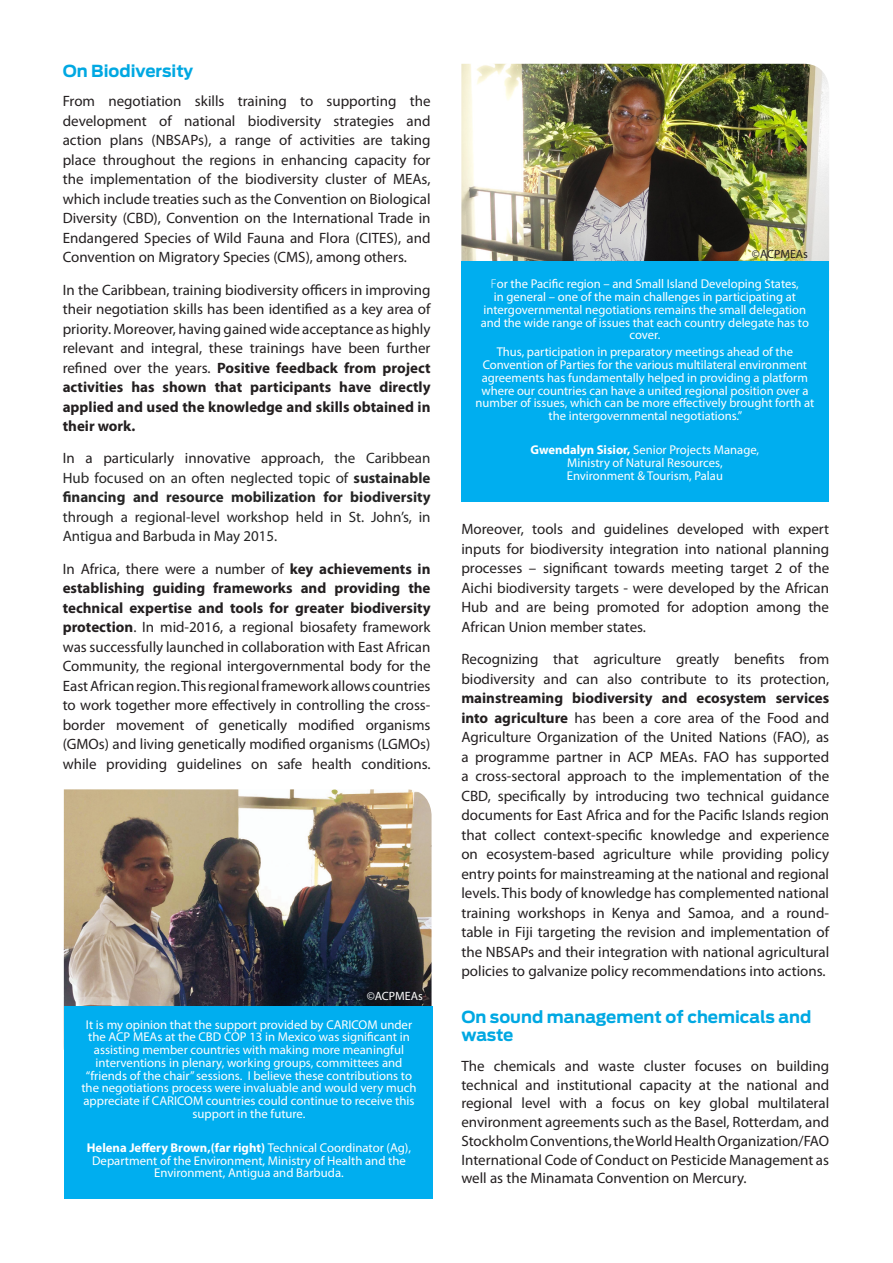
<style>
.page{position:relative;width:893px;height:1263px;background:#fff}
.page>*{position:absolute;margin:0;border:0;box-sizing:border-box;transform-origin:0 0}
.Heading_4{font:700 16.5px/18.8px "Antenna";color:#00a8e2}
.t1{font:15px/19.5px "Myriad Pro";color:#231f20;text-align:justify}
.t2{font:15px/19.5px "Myriad Pro";color:#262626;text-align:justify}
.Box_Main_Text{font:12.75px/12.8px "Myriad Pro";color:#fff;text-align:center}
.t3{font:12px "Myriad Pro";letter-spacing:-.005em;color:#fff}
.t4{font:12px "Myriad Pro";letter-spacing:-.005em;color:#231f20}
.s1{font-weight:700}
.s2{color:#231f20}
.s3{font-weight:300}
</style>
<div class="page">
<img style="left:461px;top:64px;width:368px;height:198px">
<img style="left:64px;top:789px;width:368px;height:217px">
<div style="left:64px;top:1006px;width:369px;height:193px;background:#00aeef"></div>
<div style="left:461px;top:262px;width:368px;height:240px;background:#00aeef"></div>
<p class="Heading_4" style="left:63px;top:62px;width:132px">On Biodiversity</p>
<p class="t1" style="left:63px;top:91px;width:369px">From negotiation skills training to supporting the development of national biodiversity strategies and action plans (NBSAPs), a range of activities are taking place throughout the regions in enhancing capacity for the implementation of the biodiversity cluster of MEAs, which include treaties such as the Convention on Biological Diversity (CBD), Convention on the International Trade in Endangered Species of Wild Fauna and Flora (CITES), and Convention on Migratory Species (CMS), among others.</p>
<p class="t1" style="left:63px;top:280px;width:369px">In the Caribbean, training biodiversity officers in improving their negotiation skills has been identified as a key area of priority. Moreover, having gained wide acceptance as highly relevant and integral, these trainings have been further refined over the years. <span class="s1">Positive feedback from project activities has shown that participants have directly applied and used the knowledge and skills obtained in their work.</span></p>
<p class="t2" style="left:63px;top:448px;width:369px"><span class="s2">In a particularly innovative approach,</span> the Caribbean Hub focused on an often neglected topic of <span class="s1">sustainable financing and resource mobilization for biodiversity </span>through a regional-level workshop held in St. John’s, in Antigua and Barbuda in May 2015.</p>
<p class="t1" style="left:63px;top:559px;width:369px">In Africa, there were a number of <span class="s1">key achievements in establishing guiding frameworks and providing the technical expertise and tools for greater biodiversity protection</span>. In mid-2016, a regional biosafety framework was successfully launched in collaboration with East African Community, the regional intergovernmental body for the East African region. This regional framework allows countries to work together more effectively in controlling the cross&shy;border movement of genetically modified organisms (GMOs) and living genetically modified organisms (LGMOs) while providing guidelines on safe health conditions.</p>
<p class="t3" style="left:367px;top:988px;width:58px">©ACPMEAs</p>
<p class="Box_Main_Text" style="left:81px;top:1018px;width:337px">It is my opinion that the support provided by CARICOM under the ACP MEAs at the CBD COP 13 in Mexico was significant in assisting member countries with making more meaningful interventions in plenary, working groups, committees and “friends of the chair” sessions. I believe these contributions to the negotiations process were invaluable and would very much appreciate if CARICOM countries could continue to receive this support in the future.</p>
<p class="Box_Main_Text" style="left:87px;top:1141px;width:326px"><span class="s1">Helena Jeffery Brown,(far right)</span> Technical Coordinator (Ag),<br>Department of the Environment, Ministry of Health and the<br>Environment, Antigua and Barbuda.</p>
<p class="t4" style="left:752px;top:246px;width:58px">©ACPMEAs</p>
<p class="Box_Main_Text" style="left:481px;top:277px;width:330px"><span class="s3">F</span>or the Pacific region – and Small Island Developing States,<br>in general – one of the main challenges in participating at intergovernmental negotiations remains the small delegation and the wide range of issues that each country delegate has to cover.</p>
<p class="Box_Main_Text" style="left:476px;top:345px;width:340px">Thus, participation in preparatory meetings ahead of the Convention of Parties for the various multilateral environment agreements has fundamentally helped in providing a platform where our countries can have a united regional position over a number of issues, which can be more effectively brought forth at the intergovernmental negotiations.”</p>
<p class="Box_Main_Text" style="left:531px;top:443px;width:230px"><span class="s1">Gwendalyn Sisior,</span> Senior Projects Manage,<br>Ministry of Natural Resources,</p>
<p class="Box_Main_Text" style="left:567px;top:469px;width:158px">Environment &amp; Tourism, Palau</p>
<p class="t1" style="left:461px;top:519px;width:369px">Moreover, tools and guidelines developed with expert inputs for biodiversity integration into national planning processes – significant towards meeting target 2 of the Aichi biodiversity targets - were developed by the African Hub and are being promoted for adoption among the African Union member states.</p>
<p class="t1" style="left:461px;top:649px;width:369px">Recognizing that agriculture greatly benefits from biodiversity and can also contribute to its protection, <span class="s1">mainstreaming biodiversity and ecosystem services into agriculture</span> has been a core area of the Food and Agriculture Organization of the United Nations (FAO), as a programme partner in ACP MEAs. FAO has supported a cross-sectoral approach to the implementation of the CBD, specifically by introducing two technical guidance documents for East Africa and for the Pacific Islands region that collect context-specific knowledge and experience on ecosystem-based agriculture while providing policy entry points for mainstreaming at the national and regional levels. This body of knowledge has complemented national training workshops in Kenya and Samoa, and a round&shy;table in Fiji targeting the revision and implementation of the NBSAPs and their integration with national agricultural policies to galvanize policy recommendations into actions.</p>
<p class="Heading_4" style="left:461px;top:1007px;width:352px">On sound management of chemicals and waste</p>
<p class="t1" style="left:461px;top:1056px;width:369px;line-height:18.8px">The chemicals and waste cluster focuses on building technical and institutional capacity at the national and regional level with a focus on key global multilateral environment agreements such as the Basel, Rotterdam, and Stockholm Conventions, the World Health Organization/FAO International Code of Conduct on Pesticide Management as well as the Minamata Convention on Mercury.</p>
</div>
